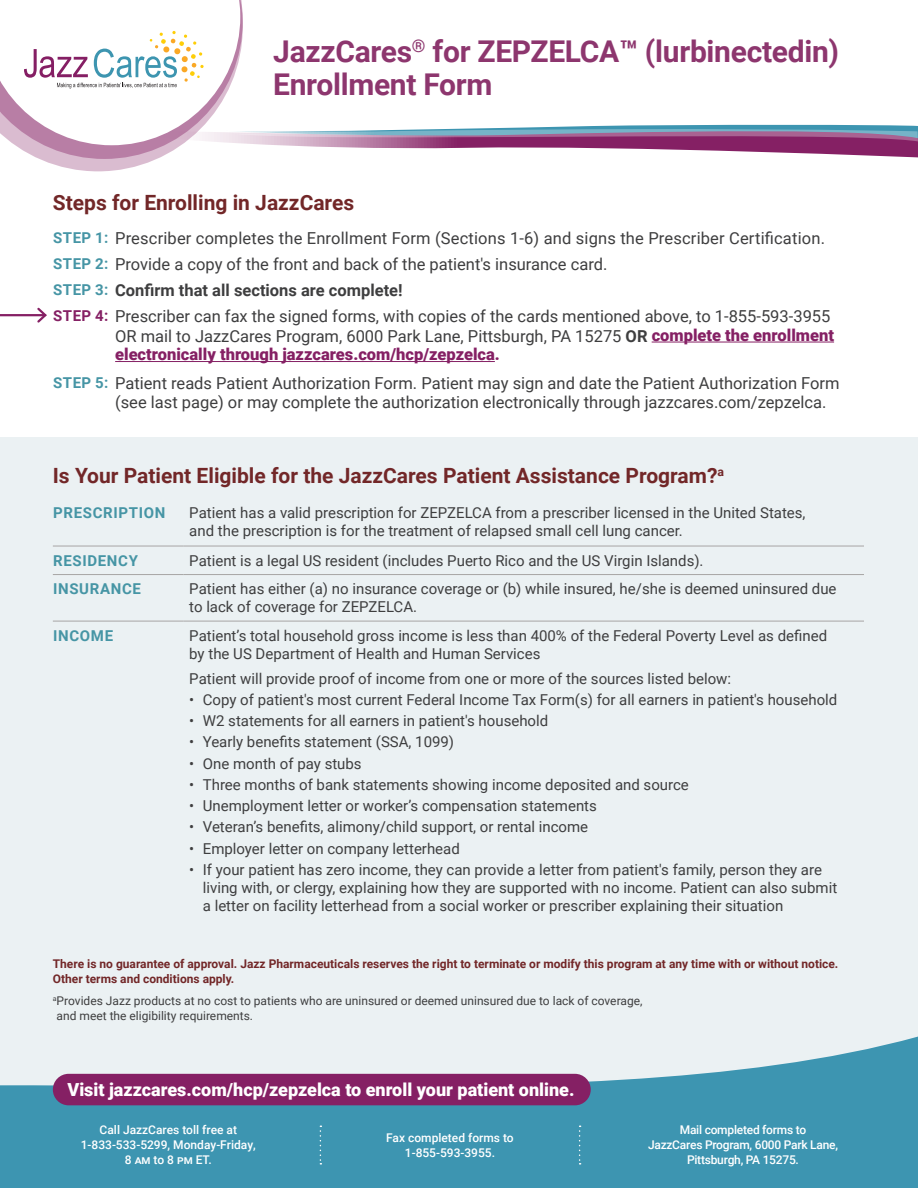
<style>
.page{position:relative;width:918px;height:1188px;background:#fff}
.page>*{position:absolute;margin:0;border:0;box-sizing:border-box;transform-origin:0 0}
.t1{font:700 30px/33px "Roboto";letter-spacing:-.01em;color:#8d366e}
.t2{font:700 21px "Roboto";color:#722728}
.t3{font:900 18px "Roboto";color:#fff}
.t4{font:16.5px/19.2px "Roboto";color:#3e3e3f}
.t5{font:700 16.5px "Roboto";color:#3e3e3f}
.t6{font:15px/18px "Roboto";color:#3e3e3f}
.t7{font:700 15px "Roboto";letter-spacing:.045em;color:#4695a5}
.t8{font:500 12px/15px "Roboto";letter-spacing:-.01em;color:#fff;text-align:center}
.t9{font:700 12px/15px "Roboto";color:#722728}
.t10{font:12px/15px "Roboto";color:#3e3e3f}
.s1{font-weight:700;font-size:15px;color:#4695a5}
.s2{font-size:15px;color:#4695a5}
.s3{font-weight:700;font-size:15px;color:#852064}
.s4{font-weight:700}
.s5{font-weight:900;color:#852064}
</style>
<div class="page">
<div style="left:0;top:438px;width:918px;height:702px;background:#ebf1f3"></div>
<svg style="left:0;top:0;width:918px;height:171px"></svg>
<svg style="left:0;top:1037px;width:918px;height:151px;fill:#3d95b1"></svg>
<svg style="left:320px;top:1126px;width:1px;height:39px"></svg>
<svg style="left:579px;top:1126px;width:2px;height:39px"></svg>
<div style="left:53px;top:1074px;width:538px;height:31px;background:#852064;border-radius:16px"></div>
<hr style="left:53px;top:546px;width:130px;height:1px;background:#a7a5a4">
<hr style="left:183px;top:546px;width:681px;height:1px;background:#a7a5a4">
<hr style="left:53px;top:574px;width:130px;height:1px;background:#a7a5a4">
<hr style="left:183px;top:574px;width:681px;height:1px;background:#a7a5a4">
<hr style="left:53px;top:621px;width:130px;height:1px;background:#a7a5a4">
<hr style="left:183px;top:621px;width:681px;height:1px;background:#a7a5a4">
<hr style="left:652px;top:342px;width:182px;height:1px;background:#852064">
<hr style="left:115px;top:361px;width:380px;height:1px;background:#852064">
<hr style="left:0;top:314px;width:45px;height:2px;background:#852064">
<svg style="left:35px;top:307px;width:12px;height:16px"></svg>
<p class="t1" style="left:273px;top:33px;width:567px">JazzCares<sup>®</sup> for ZEPZELCA™ (lurbinectedin)<br>Enrollment Form</p>
<p class="t2" style="left:53px;top:187px;width:303px">Steps for Enrolling in JazzCares</p>
<p class="t4" style="left:53px;top:227px;width:773px"><span class="s1">STEP 1:</span> Prescriber completes the Enrollment Form (Sections 1-6) and signs the Prescriber Certification.</p>
<p class="t4" style="left:53px;top:254px;width:556px"><span class="s1">STEP 2:</span> Provide a copy of the front and back of the patient's insurance card.</p>
<p class="t5" style="left:53px;top:278px;width:351px"><span class="s2">STEP 3:</span> Confirm that all sections are complete!</p>
<p class="t4" style="left:115px;top:306px;width:720px;text-indent:-62px"><span class="s3">STEP 4:</span> Prescriber can fax the signed forms, with copies of the cards mentioned above, to 1-855-593-3955<br>OR mail to JazzCares Program, 6000 Park Lane, Pittsburgh, PA 15275 <span class="s4">OR</span> <span class="s5">complete the enrollment electronically through jazzcares.com/hcp/zepzelca.</span></p>
<p class="t4" style="left:115px;top:372px;width:726px;text-indent:-62px"><span class="s1">STEP 5:</span> Patient reads Patient Authorization Form. Patient may sign and date the Patient Authorization Form (see last page) or may complete the authorization electronically through jazzcares.com/zepzelca.</p>
<p class="t2" style="left:53px;top:461px;width:673px">Is Your Patient Eligible for the JazzCares Patient Assistance Program?<sup>a</sup></p>
<p class="t7" style="left:53px;top:502px;width:114px">PRESCRIPTION</p>
<p class="t6" style="left:189px;top:503px;width:618px">Patient has a valid prescription for ZEPZELCA from a prescriber licensed in the United States, and the prescription is for the treatment of relapsed small cell lung cancer.</p>
<p class="t7" style="left:53px;top:550px;width:86px">RESIDENCY</p>
<p class="t6" style="left:189px;top:551px;width:516px">Patient is a legal US resident (includes Puerto Rico and the US Virgin Islands).</p>
<p class="t7" style="left:53px;top:579px;width:89px">INSURANCE</p>
<p class="t6" style="left:189px;top:580px;width:649px">Patient has either (a) no insurance coverage or (b) while insured, he/she is deemed uninsured due to lack of coverage for ZEPZELCA.</p>
<p class="t7" style="left:53px;top:625px;width:62px">INCOME</p>
<p class="t6" style="left:189px;top:626px;width:639px">Patient’s total household gross income is less than 400% of the Federal Poverty Level as defined by the US Department of Health and Human Services</p>
<p class="t6" style="left:189px;top:669px;width:543px">Patient will provide proof of income from one or more of the sources listed below:</p>
<p class="t6" style="left:189px;top:690px;width:650px">• Copy of patient's most current Federal Income Tax Form(s) for all earners in patient's household</p>
<p class="t6" style="left:189px;top:711px;width:360px">• W2 statements for all earners in patient's household</p>
<p class="t6" style="left:189px;top:733px;width:266px">• Yearly benefits statement (SSA, 1099)</p>
<p class="t6" style="left:189px;top:754px;width:174px">• One month of pay stubs</p>
<p class="t6" style="left:189px;top:775px;width:501px">• Three months of bank statements showing income deposited and source</p>
<p class="t6" style="left:189px;top:796px;width:409px">• Unemployment letter or worker’s compensation statements</p>
<p class="t6" style="left:189px;top:818px;width:400px">• Veteran’s benefits, alimony/child support, or rental income</p>
<p class="t6" style="left:189px;top:839px;width:272px">• Employer letter on company letterhead</p>
<p class="t6" style="left:203px;top:860px;width:636px;text-indent:-14px">• If your patient has zero income, they can provide a letter from patient's family, person they are living with, or clergy, explaining how they are supported with no income. Patient can also submit a letter on facility letterhead from a social worker or prescriber explaining their situation</p>
<p class="t9" style="left:53px;top:956px;width:787px">There is no guarantee of approval. Jazz Pharmaceuticals reserves the right to terminate or modify this program at any time with or without notice.<br>Other terms and conditions apply.</p>
<p class="t10" style="left:57px;top:992px;width:587px;text-indent:-4px"><sup>a</sup>Provides Jazz products at no cost to patients who are uninsured or deemed uninsured due to lack of coverage, and meet the eligibility requirements.</p>
<p class="t3" style="left:67px;top:1077px;width:509px">Visit jazzcares.com/hcp/zepzelca to enroll your patient online.</p>
<p class="t8" style="left:81px;top:1122px;width:176px">Call JazzCares toll free at<br>1-833-533-5299, Monday-Friday,<br>8 am to 8 pm ET.</p>
<p class="t8" style="left:648px;top:1122px;width:191px">Mail completed forms to<br>JazzCares Program, 6000 Park Lane,<br>Pittsburgh, PA 15275.</p>
<p class="t8" style="left:386px;top:1129px;width:129px">Fax completed forms to<br>1-855-593-3955.</p>
</div>
